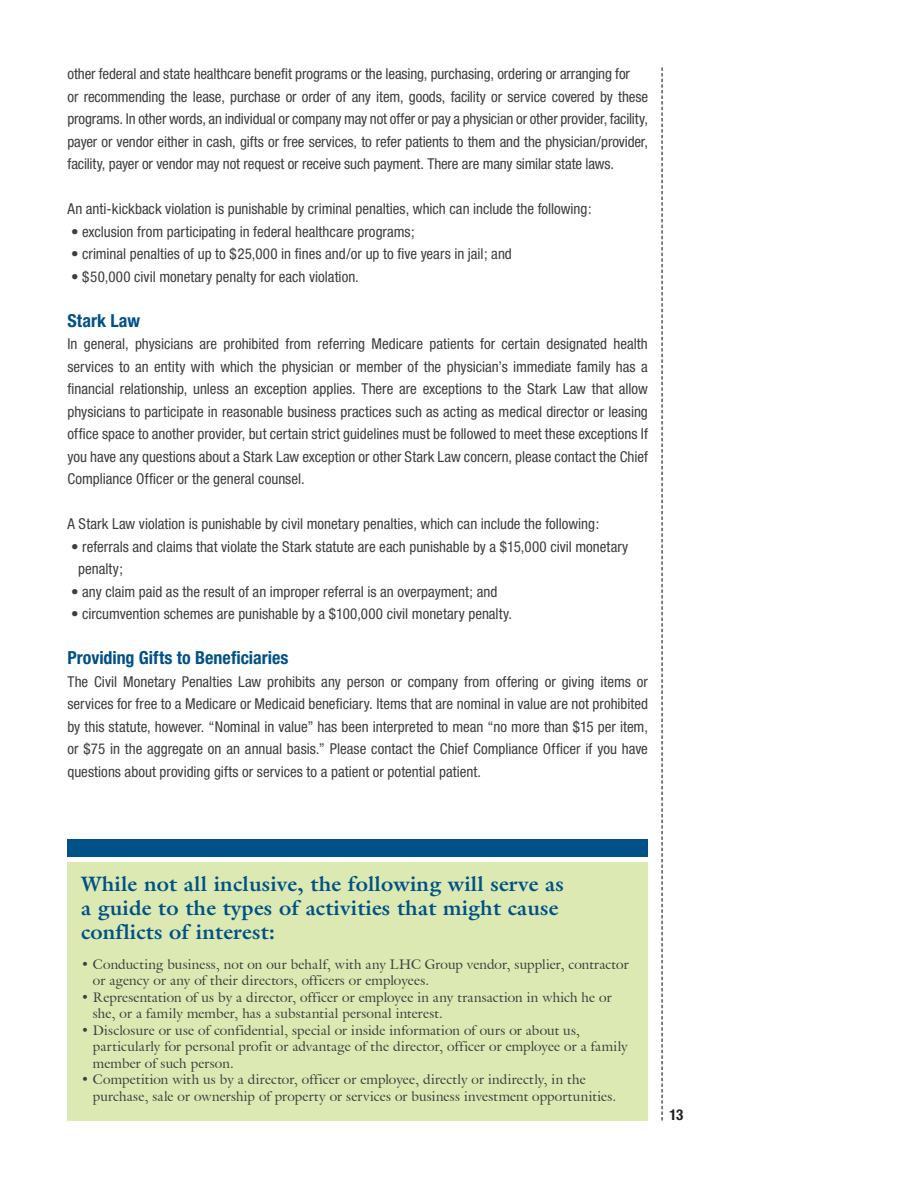
<style>
.page{position:relative;width:918px;height:1188px;background:#fff}
.page>*{position:absolute;margin:0;border:0;box-sizing:border-box;transform-origin:0 0}
.sidebar_title{font:700 21px/24px "Galliard";letter-spacing:.01em;color:#005187}
.subhead{font:700 condensed 18px "Helvetica Neue";color:#005187}
.body_copy{font:condensed 15px/22.5px "Helvetica Neue";color:#3e3e3f;text-align:justify}
.t1{font:700 condensed 15px "Helvetica Neue";color:#231f20}
.question{font:13.5px/16.5px "Galliard IT Cby BT";letter-spacing:.01em;color:#3e3e3f}
</style>
<div class="page">
<div style="left:68px;top:839px;width:580px;height:17px;background:#005187"></div>
<div style="left:68px;top:862px;width:580px;height:258px;background:#dce9b2"></div>
<svg style="left:662px;top:68px;width:1px;height:1052px"></svg>
<p class="body_copy" style="left:68px;top:63px;width:564px">other federal and state healthcare benefit programs or the leasing, purchasing, ordering or arranging for</p>
<p class="body_copy" style="left:68px;top:85px;width:582px">or recommending the lease, purchase or order of any item, goods, facility or service covered by these programs. In other words, an individual or company may not offer or pay a physician or other provider, facility, payer or vendor either in cash, gifts or free services, to refer patients to them and the physician/provider, facility, payer or vendor may not request or receive such payment. There are many similar state laws.</p>
<p class="body_copy" style="left:68px;top:198px;width:526px">An anti-kickback violation is punishable by criminal penalties, which can include the following:</p>
<p class="body_copy" style="left:71px;top:220px;width:345px">• exclusion from participating in federal healthcare programs;</p>
<p class="body_copy" style="left:71px;top:243px;width:442px">• criminal penalties of up to $25,000 in fines and/or up to five years in jail; and</p>
<p class="body_copy" style="left:71px;top:265px;width:289px">• $50,000 civil monetary penalty for each violation.</p>
<p class="subhead" style="left:68px;top:310px;width:74px">Stark Law</p>
<p class="body_copy" style="left:68px;top:333px;width:582px">In general, physicians are prohibited from referring Medicare patients for certain designated health services to an entity with which the physician or member of the physician’s immediate family has a financial relationship, unless an exception applies. There are exceptions to the Stark Law that allow physicians to participate in reasonable business practices such as acting as medical director or leasing office space to another provider, but certain strict guidelines must be followed to meet these exceptions If you have any questions about a Stark Law exception or other Stark Law concern, please contact the Chief Compliance Officer or the general counsel.</p>
<p class="body_copy" style="left:68px;top:513px;width:533px">A Stark Law violation is punishable by civil monetary penalties, which can include the following:</p>
<p class="body_copy" style="left:71px;top:535px;width:559px">• referrals and claims that violate the Stark statute are each punishable by a $15,000 civil monetary</p>
<p class="body_copy" style="left:78px;top:558px;width:46px">penalty;</p>
<p class="body_copy" style="left:71px;top:580px;width:428px">• any claim paid as the result of an improper referral is an overpayment; and</p>
<p class="body_copy" style="left:71px;top:603px;width:443px">• circumvention schemes are punishable by a $100,000 civil monetary penalty.</p>
<p class="subhead" style="left:68px;top:647px;width:222px">Providing Gifts to Beneficiaries</p>
<p class="body_copy" style="left:68px;top:670px;width:582px">The Civil Monetary Penalties Law prohibits any person or company from offering or giving items or services for free to a Medicare or Medicaid beneficiary. Items that are nominal in value are not prohibited by this statute, however. “Nominal in value” has been interpreted to mean “no more than $15 per item, or $75 in the aggregate on an annual basis.” Please contact the Chief Compliance Officer if you have questions about providing gifts or services to a patient or potential patient.</p>
<p class="sidebar_title" style="left:81px;top:871px;width:484px">While not all inclusive, the following will serve as a guide to the types of activities that might cause conflicts of interest:</p>
<p class="question" style="left:93px;top:955px;width:537px;text-indent:-12px">• Conducting business, not on our behalf, with any LHC Group vendor, supplier, contractor or agency or any of their directors, officers or employees.</p>
<p class="question" style="left:93px;top:988px;width:520px;text-indent:-12px">• Representation of us by a director, officer or employee in any transaction in which he or she, or a family member, has a substantial personal interest.</p>
<p class="question" style="left:93px;top:1021px;width:536px;text-indent:-12px">• Disclosure or use of confidential, special or inside information of ours or about us, particularly for personal profit or advantage of the director, officer or employee or a family member of such person.</p>
<p class="question" style="left:93px;top:1071px;width:525px;text-indent:-12px">• Competition with us by a director, officer or employee, directly or indirectly, in the purchase, sale or ownership of property or services or business investment opportunities.</p>
<p class="t1" style="left:670px;top:1105px;width:15px">13</p>
</div>
